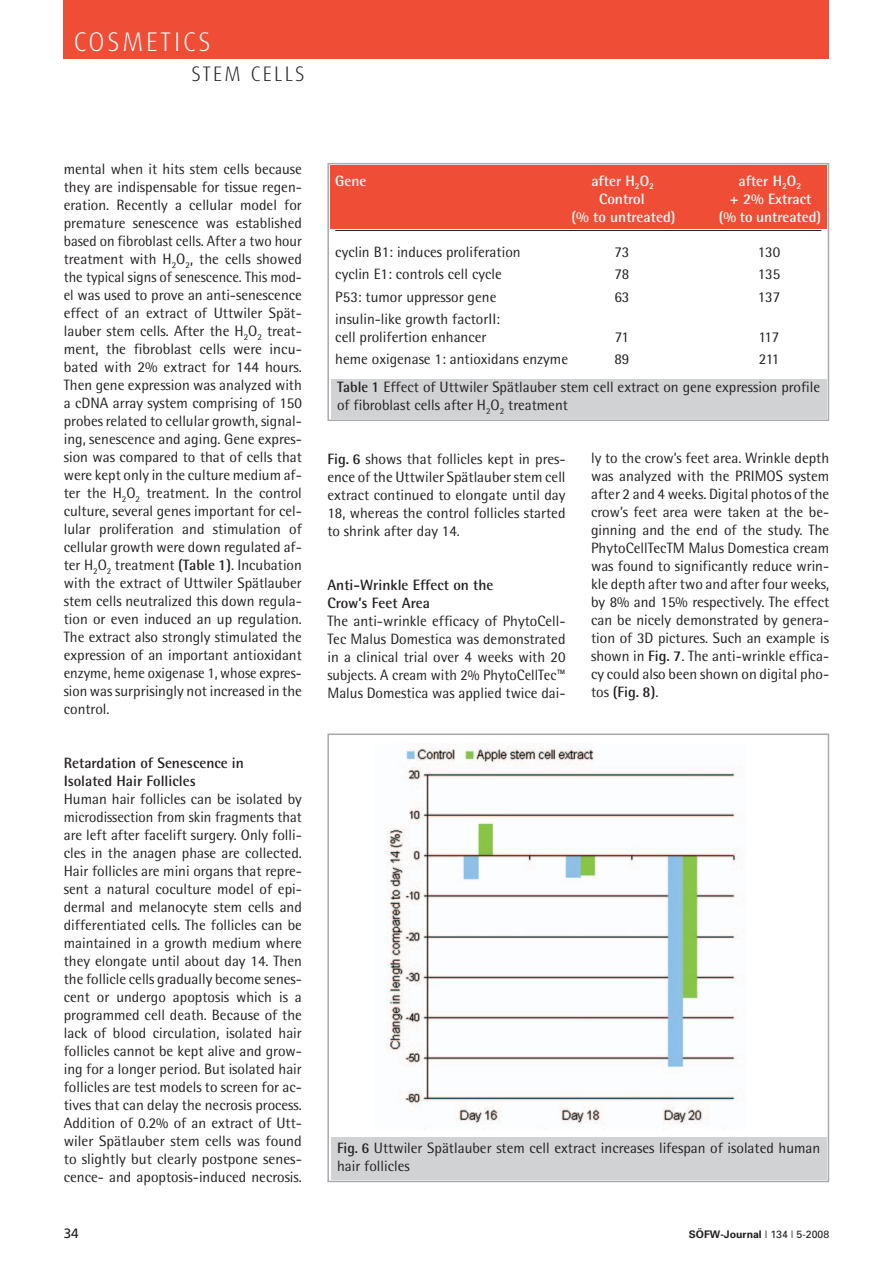
<style>
.page{position:relative;width:893px;height:1263px;background:#fff}
.page>*{position:absolute;margin:0;border:0;box-sizing:border-box;transform-origin:0 0}
.t1{font:300 27px "Dax";letter-spacing:.1em;color:#fff}
.t2{font:300 21px "Dax";letter-spacing:.1em;color:#231f20}
.t3{font:15px/18px "Rotis Semi Sans";color:#231f20;text-align:justify}
.t4{font:700 15px/18px "Rotis Semi Sans";color:#231f20}
.t5{font:700 15px "Rotis Semi Sans";color:#fff}
.t6{font:13.5px "Frutiger";color:#231f20}
.t7{font:700 10.5px "Univers";color:#231f20}
.s1{font-weight:700}
.s2{font-weight:400}
</style>
<div class="page">
<div style="left:330px;top:165px;width:496px;height:64px;background:#ef4d35"></div>
<div style="left:64px;top:0;width:765px;height:58px;background:#ef4d35"></div>
<div style="left:327px;top:163px;width:502px;height:258px;border:2px solid #a8a9ad"></div>
<hr style="left:335px;top:230px;width:486px;height:1px;background:#231f20">
<div style="left:331px;top:379px;width:496px;height:40px;background:#d1d2d4"></div>
<div style="left:327px;top:733px;width:502px;height:449px;border:2px solid #a8a9ad"></div>
<div style="left:331px;top:1137px;width:496px;height:43px;background:#d1d2d4"></div>
<img style="left:386px;top:744px;width:357px;height:380px">
<h1 class="t1" style="left:74px;top:32px;width:139px">COSMETICS</h1>
<h2 class="t2" style="left:191px;top:66px;width:115px">STEM CELLS</h2>
<p class="t3" style="left:64px;top:161px;width:240px">mental when it hits stem cells because they are indispensable for tissue regen&shy;eration. Recently a cellular model for premature senescence was established based on fibroblast cells. After a two hour treatment with H<sub>2</sub>O<sub>2</sub>, the cells showed the typical signs of senescence. This mod&shy;el was used to prove an anti-senescence effect of an extract of Uttwiler Spät&shy;lauber stem cells. After the H<sub>2</sub>O<sub>2</sub> treat&shy;ment, the fibroblast cells were incu&shy;bated with 2% extract for 144 hours.<br>Then gene expression was analyzed with a cDNA array system comprising of 150 probes related to cellular growth, signal&shy;ing, senescence and aging. Gene expres&shy;sion was compared to that of cells that were kept only in the culture medium af&shy;ter the H<sub>2</sub>O<sub>2</sub> treatment. In the control culture, several genes important for cel&shy;lular proliferation and stimulation of cellular growth were down regulated af&shy;ter H<sub>2</sub>O<sub>2</sub> treatment <span class="s1">(Table 1)</span>. Incubation with the extract of Uttwiler Spätlauber stem cells neutralized this down regula&shy;tion or even induced an up regulation.<br>The extract also strongly stimulated the expression of an important antioxidant enzyme, heme oxigenase 1, whose expres&shy;sion was surprisingly not increased in the control.</p>
<p class="t4" style="left:64px;top:755px;width:182px">Retardation of Senescence in<br>Isolated Hair Follicles</p>
<p class="t3" style="left:64px;top:791px;width:240px">Human hair follicles can be isolated by microdissection from skin fragments that are left after facelift surgery. Only folli&shy;cles in the anagen phase are collected.<br>Hair follicles are mini organs that repre&shy;sent a natural coculture model of epi&shy;dermal and melanocyte stem cells and differentiated cells. The follicles can be maintained in a growth medium where they elongate until about day 14. Then the follicle cells gradually become senes&shy;cent or undergo apoptosis which is a programmed cell death. Because of the lack of blood circulation, isolated hair follicles cannot be kept alive and grow&shy;ing for a longer period. But isolated hair follicles are test models to screen for ac&shy;tives that can delay the necrosis process.<br>Addition of 0.2% of an extract of Utt&shy;wiler Spätlauber stem cells was found to slightly but clearly postpone senes&shy;cence- and apoptosis-induced necrosis.</p>
<p class="t5" style="left:335px;top:175px;width:33px">Gene</p>
<p class="t5" style="left:591px;top:175px;width:64px">after H<sub>2</sub>O<sub>2</sub></p>
<p class="t5" style="left:738px;top:175px;width:64px">after H<sub>2</sub>O<sub>2</sub></p>
<p class="t5" style="left:599px;top:193px;width:47px">Control</p>
<p class="t5" style="left:730px;top:193px;width:83px">+ 2% Extract</p>
<p class="t5" style="left:572px;top:211px;width:105px">(% to untreated)</p>
<p class="t5" style="left:719px;top:211px;width:104px">(% to untreated)</p>
<p class="t3" style="left:335px;top:245px;width:187px">cyclin B1: induces proliferation</p>
<p class="t3" style="left:614px;top:245px;width:17px">73</p>
<p class="t3" style="left:758px;top:245px;width:24px">130</p>
<p class="t3" style="left:335px;top:267px;width:168px">cyclin E1: controls cell cycle</p>
<p class="t3" style="left:614px;top:267px;width:17px">78</p>
<p class="t3" style="left:758px;top:267px;width:24px">135</p>
<p class="t3" style="left:335px;top:289px;width:163px">P53: tumor uppressor gene</p>
<p class="t3" style="left:614px;top:289px;width:17px">63</p>
<p class="t3" style="left:758px;top:289px;width:24px">137</p>
<p class="t3" style="left:335px;top:311px;width:166px">insulin-like growth factorII: cell prolifertion enhancer</p>
<p class="t3" style="left:615px;top:329px;width:15px">71</p>
<p class="t3" style="left:759px;top:329px;width:22px">117</p>
<p class="t3" style="left:335px;top:352px;width:234px">heme oxigenase 1: antioxidans enzyme</p>
<p class="t3" style="left:614px;top:352px;width:17px">89</p>
<p class="t3" style="left:337px;top:347px;width:485px;line-height:28px;text-indent:422px">211<br><span class="s1">Table 1</span> Effect of Uttwiler Spätlauber stem cell extract on gene expression profile</p>
<p class="t3" style="left:337px;top:398px;width:232px">of fibroblast cells after H<sub>2</sub>O<sub>2</sub> treatment</p>
<p class="t3" style="left:327px;top:451px;width:240px"><span class="s1">Fig. 6</span> shows that follicles kept in pres&shy;ence of the Uttwiler Spätlauber stem cell extract continued to elongate until day 18, whereas the control follicles started to shrink after day 14.</p>
<p class="t4" style="left:327px;top:577px;width:167px">Anti-Wrinkle Effect on the<br>Crow’s Feet Area</p>
<p class="t3" style="left:327px;top:613px;width:240px">The anti-wrinkle efficacy of PhytoCell-Tec Malus Domestica was demonstrated in a clinical trial over 4 weeks with 20 subjects. A cream with 2% PhytoCellTec™ Malus Domestica was applied twice dai-</p>
<p class="t3" style="left:591px;top:451px;width:240px">ly to the crow’s feet area. Wrinkle depth was analyzed with the PRIMOS system after 2 and 4 weeks. Digital photos of the crow’s feet area were taken at the be&shy;ginning and the end of the study. The PhytoCellTecTM Malus Domestica cream was found to significantly reduce wrin&shy;kle depth after two and after four weeks, by 8% and 15% respectively. The effect can be nicely demonstrated by genera&shy;tion of 3D pictures. Such an example is shown in <span class="s1">Fig. 7</span>. The anti-wrinkle effica&shy;cy could also been shown on digital pho&shy;tos <span class="s1">(Fig. 8)</span>.</p>
<p class="t3" style="left:337px;top:1140px;width:485px"><span class="s1">Fig. 6</span> Uttwiler Spätlauber stem cell extract increases lifespan of isolated human hair follicles</p>
<p class="t6" style="left:64px;top:1227px;width:17px">34</p>
<p class="t7" style="left:689px;top:1230px;width:142px">SÖFW-Journal <span class="s2">| 134 | 5-2008</span></p>
</div>
